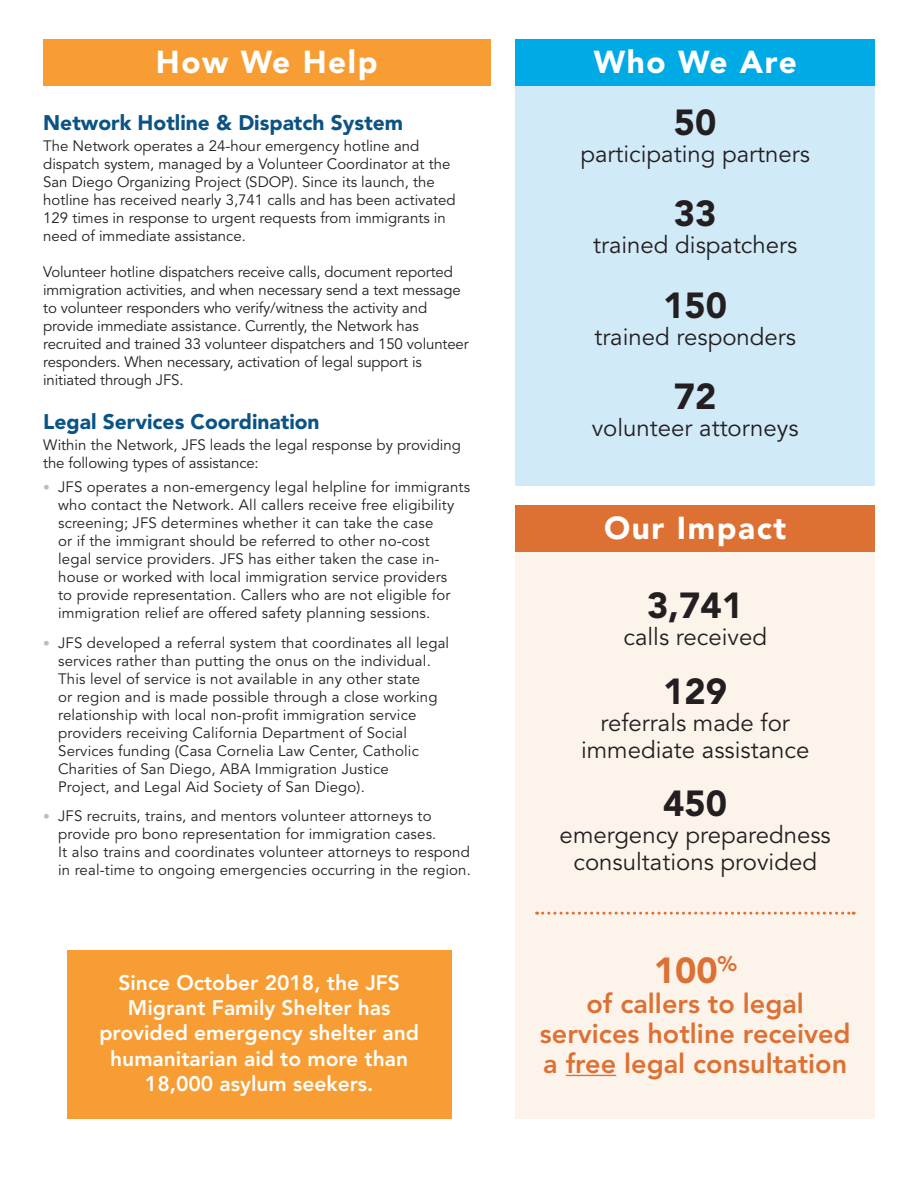
<style>
.page{position:relative;width:918px;height:1188px;background:#fff}
.page>*{position:absolute;margin:0;border:0;box-sizing:border-box;transform-origin:0 0}
.t1{font:900 36px "Avenir LT Std";color:#231f20}
.t2{font:900 36px "Avenir LT Std";color:#dc7133}
.t3{font:900 31.5px "Avenir LT Std";letter-spacing:.05em;color:#fff}
.t4{font:800 27px/30px "Avenir LT Std";color:#dc7133;text-align:center}
.t5{font:24px/27px "Avenir LT Std";color:#231f20;text-align:center}
.t6{font:800 21px/25.2px "Avenir LT Std";color:#fff;text-align:center}
.t7{font:900 21px "Avenir LT Std";color:#0a5384}
.t8{font:15px/18px "Avenir LT Std";letter-spacing:.01em;color:#231f20}
.t9{font:15px/18px "Avenir LT Std";letter-spacing:-.01em;color:#231f20}
.s1{font-size:13.5px;color:#bcbdc0}
</style>
<div class="page">
<div style="left:67px;top:951px;width:385px;height:168px;background:#f89d33"></div>
<div style="left:516px;top:516px;width:359px;height:603px;background:#fcf3eb"></div>
<hr style="left:566px;top:1075px;width:50px;height:1px;background:#dc7133">
<svg style="left:537px;top:912px;width:317px;height:3px"></svg>
<div style="left:516px;top:39px;width:359px;height:446px;background:#d1eaf8"></div>
<div style="left:516px;top:39px;width:359px;height:46px;background:#00abe5"></div>
<div style="left:43px;top:39px;width:447px;height:46px;background:#f89d33"></div>
<div style="left:516px;top:505px;width:359px;height:46px;background:#dc7133"></div>
<p class="t3" style="left:156px;top:43px;width:223px">How We Help</p>
<p class="t3" style="left:594px;top:43px;width:205px">Who We Are</p>
<h3 class="t7" style="left:43px;top:110px;width:362px">Network Hotline &amp; Dispatch System</h3>
<p class="t8" style="left:43px;top:138px;width:414px">The Network operates a 24-hour emergency hotline and dispatch system, managed by a Volunteer Coordinator at the San Diego Organizing Project (SDOP). Since its launch, the hotline has received nearly 3,741 calls and has been activated 129 times in response to urgent requests from immigrants in need of immediate assistance.</p>
<p class="t9" style="left:43px;top:264px;width:427px">Volunteer hotline dispatchers receive calls, document reported immigration activities, and when necessary send a text message to volunteer responders who verify/witness the activity and provide immediate assistance. Currently, the Network has recruited and trained 33 volunteer dispatchers and 150 volunteer responders. When necessary, activation of legal support is initiated through JFS.</p>
<h3 class="t7" style="left:43px;top:409px;width:278px">Legal Services Coordination</h3>
<p class="t8" style="left:43px;top:436px;width:419px">Within the Network, JFS leads the legal response by providing the following types of assistance:</p>
<p class="t8" style="left:58px;top:479px;width:413px;text-indent:-15px"><span class="s1">•</span> JFS operates a non-emergency legal helpline for immigrants who contact the Network. All callers receive free eligibility screening; JFS determines whether it can take the case<br>or if the immigrant should be referred to other no-cost<br>legal service providers. JFS has either taken the case in&shy;house or worked with local immigration service providers<br>to provide representation. Callers who are not eligible for immigration relief are offered safety planning sessions.</p>
<p class="t8" style="left:58px;top:634px;width:393px;text-indent:-15px"><span class="s1">•</span> JFS developed a referral system that coordinates all legal services rather than putting the onus on the individual.<br>This level of service is not available in any other state<br>or region and is made possible through a close working relationship with local non-proft immigration service providers receiving California Department of Social Services funding (Casa Cornelia Law Center, Catholic Charities of San Diego, ABA Immigration Justice<br>Project, and Legal Aid Society of San Diego).</p>
<p class="t8" style="left:58px;top:807px;width:414px;text-indent:-15px"><span class="s1">•</span> JFS recruits, trains, and mentors volunteer attorneys to provide pro bono representation for immigration cases.<br>It also trains and coordinates volunteer attorneys to respond in real-time to ongoing emergencies occurring in the region.</p>
<p class="t1" style="left:674px;top:100px;width:44px">50</p>
<h2 class="t5" style="left:580px;top:140px;width:231px">participating partners</h2>
<p class="t1" style="left:674px;top:192px;width:44px">33</p>
<h2 class="t5" style="left:593px;top:232px;width:206px">trained dispatchers</h2>
<p class="t1" style="left:663px;top:283px;width:65px">150</p>
<h2 class="t5" style="left:594px;top:323px;width:203px">trained responders</h2>
<p class="t1" style="left:674px;top:375px;width:44px">72</p>
<h2 class="t5" style="left:592px;top:415px;width:209px">volunteer attorneys</h2>
<p class="t3" style="left:604px;top:509px;width:184px">Our Impact</p>
<h1 class="t1" style="left:647px;top:584px;width:97px">3,741</h1>
<h2 class="t5" style="left:623px;top:624px;width:145px">calls received</h2>
<p class="t1" style="left:663px;top:669px;width:65px">129</p>
<h2 class="t5" style="left:581px;top:710px;width:230px">referrals made for immediate assistance</h2>
<p class="t1" style="left:663px;top:782px;width:65px">450</p>
<h2 class="t5" style="left:560px;top:822px;width:273px">emergency preparedness consultations provided</h2>
<h3 class="t6" style="left:99px;top:970px;width:321px">Since October 2018, the JFS<br>Migrant Family Shelter has provided emergency shelter and humanitarian aid to more than<br>18,000 asylum seekers.</h3>
<p class="t2" style="left:654px;top:948px;width:84px">100<sup>%</sup></p>
<h2 class="t4" style="left:540px;top:988px;width:312px">of callers to legal services hotline received a free legal consultation</h2>
</div>
